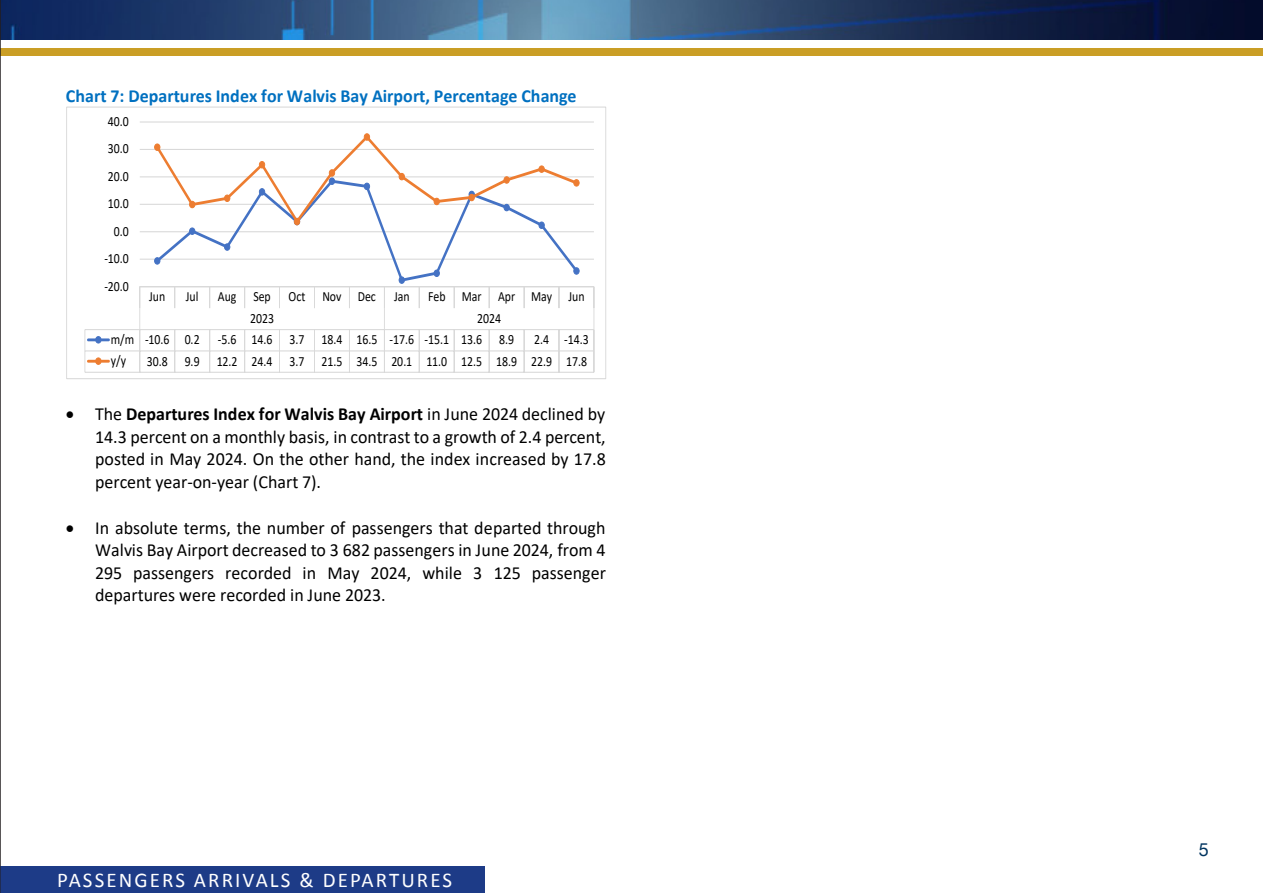
<style>
.page{position:relative;width:1263px;height:893px;background:#fff}
.page>*{position:absolute;margin:0;border:0;box-sizing:border-box;transform-origin:0 0}
.t1{font:21px "Calibri";letter-spacing:.1em;color:#fff}
.t2{font:18.45px/22.5px "Calibri";color:#000;text-align:justify}
.t3{font:700 18.45px "Calibri";letter-spacing:.005em;color:#0070c0}
.t4{font:18px "Helvetica Neue";color:#023560}
.t5{font:14.1px "Calibri";letter-spacing:-.005em;color:#000;scale:.84 1}
.t6{font:13.95px "Calibri";letter-spacing:-.005em;color:#000;scale:.84 1}
.s1{font-size:13.95px}
.s2{font-weight:700}
</style>
<div class="page">
<img style="left:1px;top:0;width:1262px;height:39px">
<div style="left:0;top:49px;width:1263px;height:7px;background:#ca9e25"></div>
<div style="left:0;top:866px;width:485px;height:27px;background:#1d3b87"></div>
<hr style="left:0;top:0;width:1px;height:893px;background:#231f20">
<hr style="left:140px;top:259px;width:454px;height:1px;background:#d9d9d9">
<hr style="left:140px;top:204px;width:454px;height:1px;background:#d9d9d9">
<hr style="left:140px;top:176px;width:454px;height:1px;background:#d9d9d9">
<hr style="left:140px;top:149px;width:454px;height:1px;background:#d9d9d9">
<hr style="left:140px;top:122px;width:454px;height:1px;background:#d9d9d9">
<hr style="left:140px;top:231px;width:454px;height:1px;background:#d9d9d9">
<hr style="left:140px;top:286px;width:454px;height:1px;background:#d9d9d9">
<hr style="left:85px;top:329px;width:509px;height:1px;background:#d9d9d9">
<hr style="left:88px;top:339px;width:21px;height:2px;background:#4472c4">
<div style="left:95px;top:336px;width:7px;height:7px;border:1px solid #4472c4;border-radius:50%"></div>
<hr style="left:85px;top:350px;width:509px;height:1px;background:#d9d9d9">
<svg style="left:84px;top:330px;width:1px;height:42px"></svg>
<hr style="left:85px;top:372px;width:509px;height:1px;background:#d9d9d9">
<svg style="left:139px;top:287px;width:1px;height:85px"></svg>
<svg style="left:593px;top:287px;width:1px;height:85px"></svg>
<hr style="left:88px;top:360px;width:21px;height:3px;background:#ed7d31">
<div style="left:95px;top:357px;width:7px;height:8px;border:1px solid #ed7d31;border-radius:50%"></div>
<svg style="left:154px;top:133px;width:426px;height:239px"></svg>
<div style="left:573px;top:179px;width:7px;height:7px;border:1px solid #ed7d31;border-radius:50%"></div>
<div style="left:66px;top:107px;width:540px;height:272px;border:1px solid #d9d9d9"></div>
<p class="t3" style="left:66px;top:82px;width:512px">Chart 7: Departures Index for Walvis Bay Airport, Percentage Change</p>
<p class="t6" style="left:108px;top:112px;width:26px">40.0</p>
<p class="t6" style="left:108px;top:139px;width:26px">30.0</p>
<p class="t6" style="left:108px;top:166px;width:26px">20.0</p>
<p class="t5" style="left:108px;top:194px;width:26px">10.0</p>
<p class="t6" style="left:114px;top:221px;width:19px">0.0</p>
<p class="t6" style="left:104px;top:249px;width:31px">-10.0</p>
<p class="t5" style="left:104px;top:276px;width:31px">-20.0</p>
<p class="t6" style="left:149px;top:287px;width:21px">Jun</p>
<p class="t6" style="left:186px;top:287px;width:16px">Jul</p>
<p class="t6" style="left:218px;top:287px;width:65px">Aug Sep</p>
<p class="t6" style="left:289px;top:287px;width:105px">Oct Nov Dec</p>
<p class="t6" style="left:394px;top:287px;width:20px">Jan</p>
<p class="t6" style="left:428px;top:287px;width:188px">Feb Mar Apr May Jun</p>
<p class="t5" style="left:250px;top:308px;width:30px">2023</p>
<p class="t5" style="left:477px;top:308px;width:30px">2024</p>
<p class="t5" style="left:111px;top:330px;width:107px"><span class="s1">m/m</span> -10.6 0.2</p>
<p class="t5" style="left:218px;top:330px;width:354px">-5.6 14.6 3.7 18.4 16.5 -17.6 -15.1 13.6 8.9</p>
<p class="t5" style="left:534px;top:330px;width:67px">2.4 -14.3</p>
<p class="t5" style="left:111px;top:351px;width:20px">y/y</p>
<p class="t6" style="left:147px;top:351px;width:526px">30.8 9.9 12.2 24.4 3.7 21.5 34.5 20.1 11.0 12.5 18.9 22.9 17.8</p>
<p class="t2" style="left:95px;top:403px;width:512px;text-indent:-29px">• The <span class="s2">Departures Index for Walvis Bay Airport</span> in June 2024 declined by 14.3 percent on a monthly basis, in contrast to a growth of 2.4 percent, posted in May 2024. On the other hand, the index increased by 17.8 percent year-on-year (Chart 7).</p>
<p class="t2" style="left:95px;top:516px;width:512px;text-indent:-29px">• In absolute terms, the number of passengers that departed through Walvis Bay Airport decreased to 3 682 passengers in June 2024, from 4<br>295 passengers recorded in May 2024, while 3 125 passenger departures were recorded in June 2023.</p>
<p class="t1" style="left:57px;top:865px;width:396px">PASSENGERS ARRIVALS &amp; DEPARTURES</p>
<p class="t4" style="left:1199px;top:837px;width:12px">5</p>
</div>
